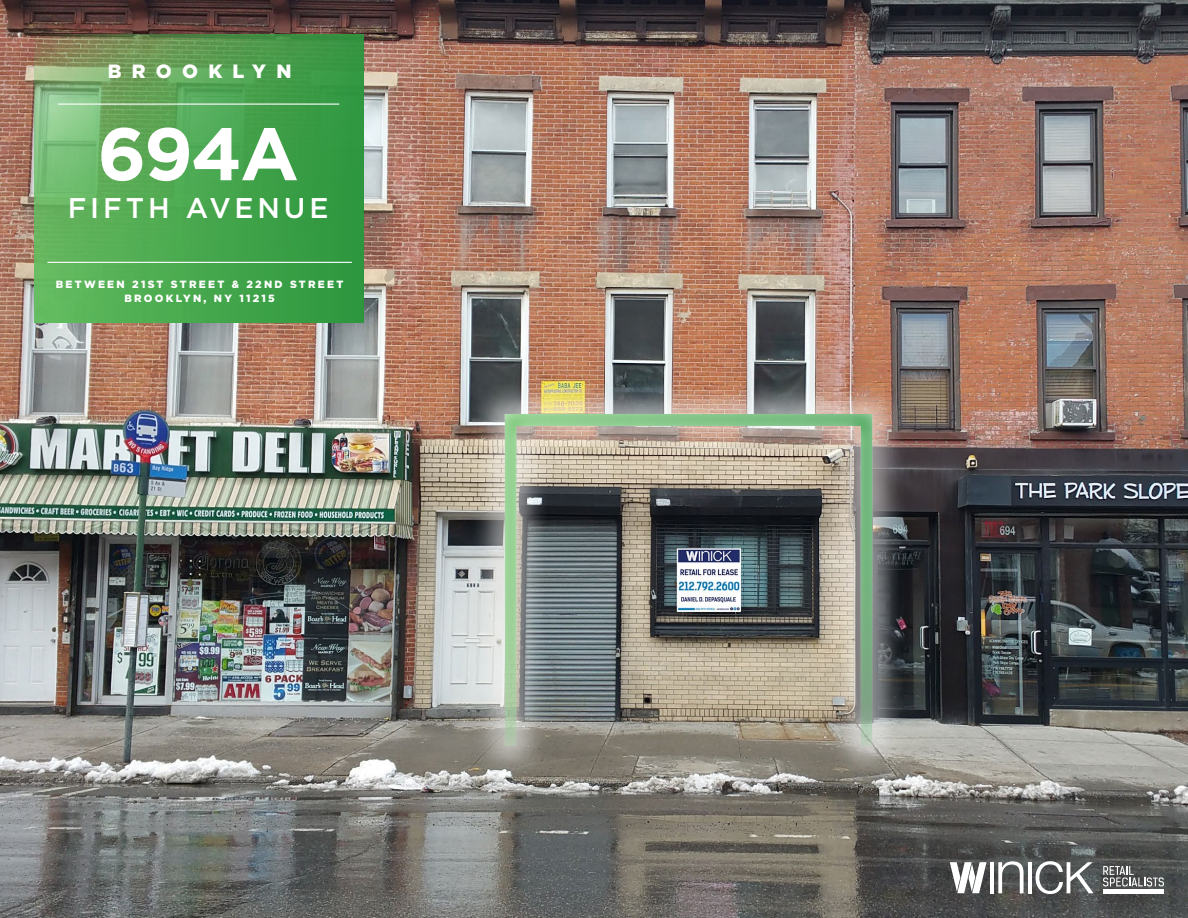
<style>
.page{position:relative;width:1188px;height:918px;background:#fff}
.page>*{position:absolute;margin:0;border:0;box-sizing:border-box;transform-origin:0 0}
.t1{font:700 74.1px "Gotham";color:#fff}
.t2{font:500 28.5px "Gotham";letter-spacing:.135em;color:#fff}
.t3{font:900 19.2px "Gotham";letter-spacing:.535em;color:#fff}
.t4{font:900 10.5px "Gotham";letter-spacing:.215em;color:#fff}
</style>
<div class="page">
<img style="left:0;top:0;width:1188px;height:918px">
<svg style="left:34px;top:34px;width:329px;height:289px;background:#51a553"></svg>
<svg style="left:1103px;top:866px;width:61px;height:20px"></svg>
<hr style="left:1103px;top:889px;width:61px;height:4px;background:#fff">
<svg style="left:950px;top:862px;width:37px;height:31px"></svg>
<hr style="left:990px;top:862px;width:4px;height:31px;background:#fff">
<svg style="left:998px;top:861px;width:26px;height:32px"></svg>
<hr style="left:1028px;top:862px;width:4px;height:31px;background:#fff">
<svg style="left:1036px;top:861px;width:58px;height:33px"></svg>
<hr style="left:58px;top:104px;width:281px;height:1px;background:#fff">
<hr style="left:47px;top:262px;width:305px;height:1px;background:#fff">
<div style="left:470px;top:380px;width:437px;height:400px;background:#fff;opacity:.5"></div>
<div style="left:504px;top:412px;width:369px;height:335px;background:#fff;opacity:.75"></div>
<p class="t3" style="left:108px;top:58px;width:185px">BROOKLYN</p>
<p class="t1" style="left:97px;top:105px;width:203px">694A</p>
<p class="t2" style="left:68px;top:189px;width:262px">FIFTH AVENUE</p>
<p class="t4" style="left:56px;top:277px;width:289px">BETWEEN 21ST STREET &amp; 22ND STREET</p>
<p class="t4" style="left:124px;top:291px;width:152px">BROOKLYN, NY 11215</p>
</div>
